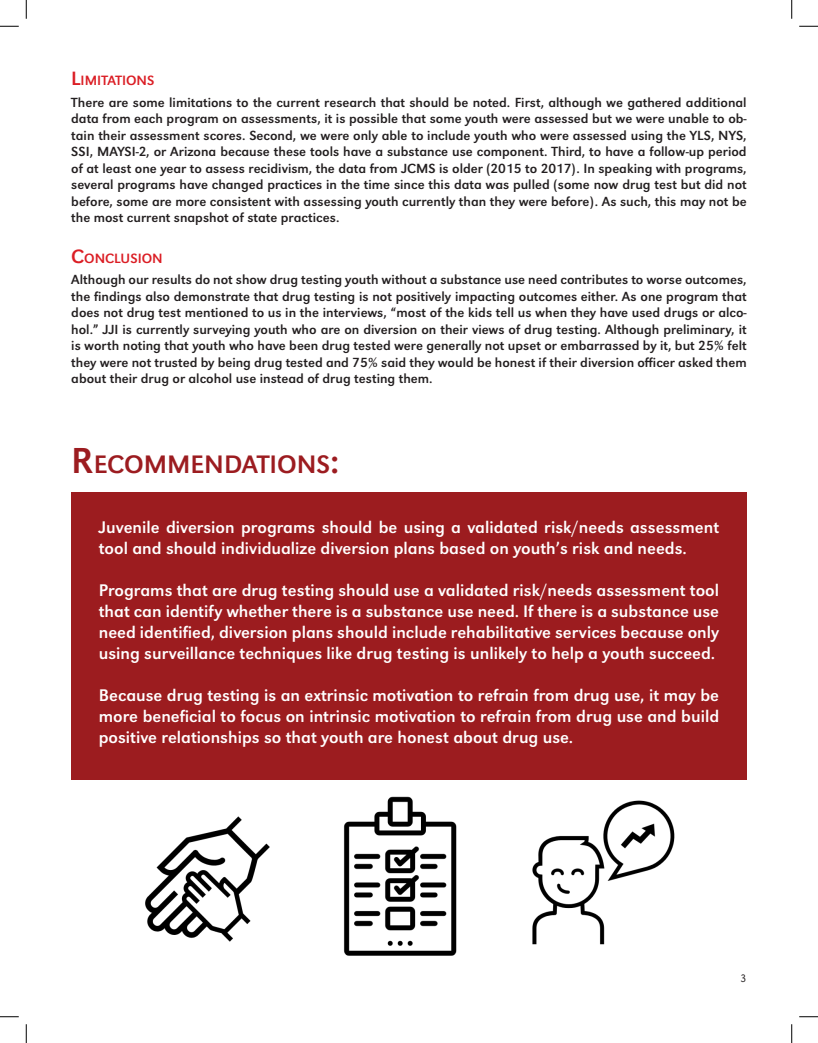
<style>
.page{position:relative;width:818px;height:1043px;background:#fff}
.page>*{position:absolute;margin:0;border:0;box-sizing:border-box;transform-origin:0 0}
.t1{font:26.25px "URW Grotesk";color:#9c1c20}
.t2{font:17.5px/21px "URW Grotesk";color:#fff;text-align:justify}
.t3{font:14px "URW Grotesk";color:#db1e25}
.t4{font:13.75px/16.5px "URW Grotesk";color:#231f20;text-align:justify}
.t5{font:300 11.25px "URW Grotesk";color:#231f20}
.s1{font-size:20px}
.s2{font-size:37.5px}
</style>
<div class="page">
<div style="left:71px;top:492px;width:675px;height:287px;background:#9c1c1f"></div>
<img style="left:343px;top:796px;width:114px;height:160px">
<img style="left:145px;top:816px;width:125px;height:126px">
<img style="left:532px;top:800px;width:143px;height:145px">
<svg style="left:0;top:25px;width:19px;height:2px"></svg>
<svg style="left:799px;top:25px;width:19px;height:2px"></svg>
<svg style="left:0;top:1016px;width:19px;height:1px"></svg>
<svg style="left:799px;top:1016px;width:19px;height:1px"></svg>
<svg style="left:25px;top:0;width:2px;height:19px"></svg>
<svg style="left:25px;top:1024px;width:2px;height:18px"></svg>
<svg style="left:791px;top:0;width:1px;height:19px"></svg>
<svg style="left:791px;top:1024px;width:1px;height:18px"></svg>
<p class="t3" style="left:71px;top:72px;width:85px"><span class="s1">L</span>IMITATIONS</p>
<p class="t4" style="left:71px;top:94px;width:677px">There are some limitations to the current research that should be noted. First, although we gathered additional data from each program on assessments, it is possible that some youth were assessed but we were unable to ob&shy;tain their assessment scores. Second, we were only able to include youth who were assessed using the YLS, NYS, SSI, MAYSI-2, or Arizona because these tools have a substance use component. Third, to have a follow-up period of at least one year to assess recidivism, the data from JCMS is older (2015 to 2017). In speaking with programs, several programs have changed practices in the time since this data was pulled (some now drug test but did not before, some are more consistent with assessing youth currently than they were before). As such, this may not be the most current snapshot of state practices.</p>
<p class="t3" style="left:71px;top:250px;width:91px"><span class="s1">C</span>ONCLUSION</p>
<p class="t4" style="left:71px;top:271px;width:677px">Although our results do not show drug testing youth without a substance use need contributes to worse outcomes, the findings also demonstrate that drug testing is not positively impacting outcomes either. As one program that does not drug test mentioned to us in the interviews, “most of the kids tell us when they have used drugs or alco&shy;hol.” JJI is currently surveying youth who are on diversion on their views of drug testing. Although preliminary, it is worth noting that youth who have been drug tested were generally not upset or embarrassed by it, but 25% felt they were not trusted by being drug tested and 75% said they would be honest if their diversion officer asked them about their drug or alcohol use instead of drug testing them.</p>
<p class="t1" style="left:71px;top:449px;width:270px"><span class="s2">R</span>ECOMMEN DATIONS<span class="s2">:</span></p>
<p class="t2" style="left:99px;top:516px;width:622px">Juvenile diversion programs should be using a validated risk/needs assessment tool and should individualize diversion plans based on youth’s risk and needs.</p>
<p class="t2" style="left:99px;top:579px;width:622px">Programs that are drug testing should use a validated risk/needs assessment tool that can identify whether there is a substance use need. If there is a substance use need identified, diversion plans should include rehabilitative services because only using surveillance techniques like drug testing is unlikely to help a youth succeed.</p>
<p class="t2" style="left:99px;top:684px;width:622px">Because drug testing is an extrinsic motivation to refrain from drug use, it may be more beneficial to focus on intrinsic motivation to refrain from drug use and build positive relationships so that youth are honest about drug use.</p>
<p class="t5" style="left:740px;top:971px;width:8px">3</p>
</div>
